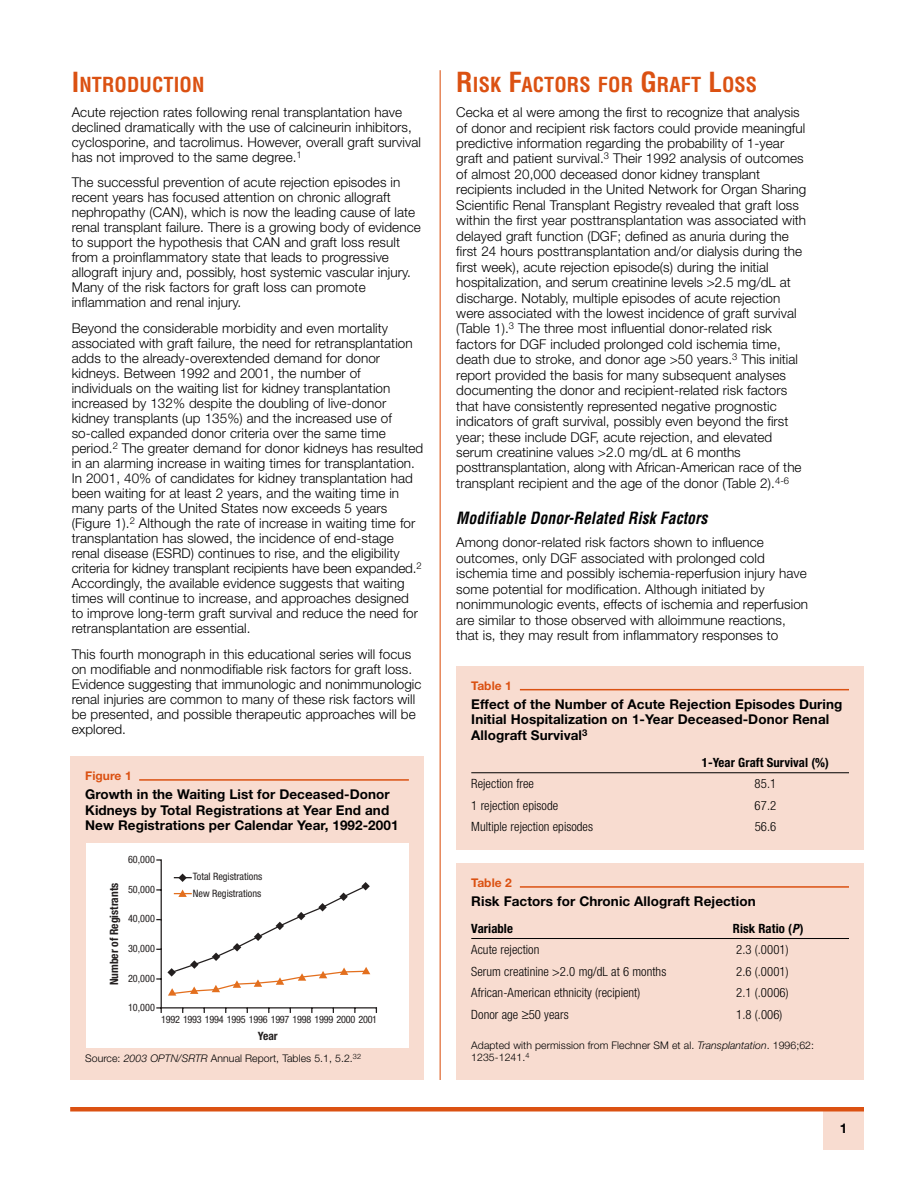
<style>
.page{position:relative;width:918px;height:1188px;background:#fff}
.page>*{position:absolute;margin:0;border:0;box-sizing:border-box;transform-origin:0 0}
.t1{font:700 condensed 20.25px "Helvetica";letter-spacing:.005em;color:#db5112}
.t2{font:italic 700 condensed 16.5px "Helvetica";letter-spacing:.005em;color:#000;scale:.95 1}
.t3{font:300 13.5px/15px "Helvetica Neue";letter-spacing:.005em;color:#000}
.t4{font:700 13.5px/15.8px "Helvetica Neue";letter-spacing:.005em;color:#000}
.t5{font:300 condensed 12.75px "Helvetica Neue";letter-spacing:.005em;color:#000}
.t6{font:700 condensed 12.75px "Helvetica Neue";letter-spacing:.005em;color:#000}
.t7{font:700 12px "Helvetica Neue";letter-spacing:.005em;color:#db5112}
.t8{font:700 condensed 11.55px "Helvetica Neue";color:#231f1f}
.t9{font:300 10.5px/12px "Helvetica Neue";letter-spacing:.005em;color:#000}
.t10{font:condensed 10.2px/16.6px "Helvetica Neue";color:#231f1f}
.t11{font:condensed 10.2px "Helvetica Neue";letter-spacing:-.025em;color:#231f1f}
.s1{font-size:27px}
.s2{font-style:italic}
</style>
<div class="page">
<div style="left:824px;top:1109px;width:40px;height:41px;background:#f8dcd0"></div>
<div style="left:70px;top:1107px;width:794px;height:5px;background:#db5112"></div>
<hr style="left:440px;top:70px;width:1px;height:1010px;background:#db5112">
<div style="left:456px;top:666px;width:408px;height:183px;background:#f8dcd0"></div>
<hr style="left:520px;top:689px;width:329px;height:1px;background:#db5112">
<hr style="left:471px;top:772px;width:378px;height:1px;background:#000">
<div style="left:70px;top:756px;width:354px;height:324px;background:#f8dcd0"></div>
<hr style="left:139px;top:779px;width:270px;height:2px;background:#db5112">
<div style="left:86px;top:844px;width:322px;height:204px;background:#fff"></div>
<svg style="left:156px;top:859px;width:221px;height:154px"></svg>
<div style="left:456px;top:863px;width:408px;height:217px;background:#f8dcd0"></div>
<hr style="left:520px;top:886px;width:329px;height:2px;background:#db5112">
<hr style="left:471px;top:938px;width:378px;height:1px;background:#000">
<h1 class="t1" style="left:72px;top:77px;width:134px"><span class="s1">I</span>NTRODUCTION</h1>
<p class="t3" style="left:72px;top:106px;width:351px">Acute rejection rates following renal transplantation have declined dramatically with the use of calcineurin inhibitors, cyclosporine, and tacrolimus. However, overall graft survival has not improved to the same degree.<sup>1</sup></p>
<p class="t3" style="left:72px;top:176px;width:351px">The successful prevention of acute rejection episodes in recent years has focused attention on chronic allograft nephropathy (CAN), which is now the leading cause of late renal transplant failure. There is a growing body of evidence to support the hypothesis that CAN and graft loss result from a proinflammatory state that leads to progressive allograft injury and, possibly, host systemic vascular injury.<br>Many of the risk factors for graft loss can promote inflammation and renal injury.</p>
<p class="t3" style="left:72px;top:322px;width:353px">Beyond the considerable morbidity and even mortality associated with graft failure, the need for retransplantation adds to the already-overextended demand for donor kidneys. Between 1992 and 2001, the number of individuals on the waiting list for kidney transplantation increased by 132% despite the doubling of live-donor kidney transplants (up 135%) and the increased use of so-called expanded donor criteria over the same time period.<sup>2</sup> The greater demand for donor kidneys has resulted in an alarming increase in waiting times for transplantation.<br>In 2001, 40% of candidates for kidney transplantation had been waiting for at least 2 years, and the waiting time in many parts of the United States now exceeds 5 years (Figure 1).<sup>2</sup> Although the rate of increase in waiting time for transplantation has slowed, the incidence of end-stage renal disease (ESRD) continues to rise, and the eligibility criteria for kidney transplant recipients have been expanded.<sup>2<br></sup>Accordingly, the available evidence suggests that waiting times will continue to increase, and approaches designed to improve long-term graft survival and reduce the need for retransplantation are essential.</p>
<p class="t3" style="left:72px;top:648px;width:351px">This fourth monograph in this educational series will focus on modifiable and nonmodifiable risk factors for graft loss.<br>Evidence suggesting that immunologic and nonimmunologic renal injuries are common to many of these risk factors will be presented, and possible therapeutic approaches will be explored.</p>
<p class="t7" style="left:85px;top:771px;width:48px">Figure 1</p>
<p class="t4" style="left:85px;top:787px;width:315px">Growth in the Waiting List for Deceased-Donor<br>Kidneys by Total Registrations at Year End and<br>New Registrations per Calendar Year, 1992-2001</p>
<p class="t8" style="left:110px;top:985px;width:104px;rotate:-90deg">Number of Registrants</p>
<p class="t10" style="left:128px;top:852px;width:28px">60,000</p>
<p class="t10" style="left:128px;top:882px;width:28px">50,000</p>
<p class="t10" style="left:128px;top:911px;width:28px">40,000</p>
<p class="t10" style="left:128px;top:941px;width:28px">30,000</p>
<p class="t10" style="left:128px;top:971px;width:28px">20,000</p>
<p class="t10" style="left:128px;top:1000px;width:28px">10,000</p>
<p class="t10" style="left:193px;top:869px;width:71px">Total Registrations<br>New Registrations</p>
<p class="t11" style="left:161px;top:1016px;width:218px">1992 1993 1994 1995 1996 1997 1998 1999 2000 2001</p>
<p class="t8" style="left:258px;top:1032px;width:21px">Year</p>
<p class="t9" style="left:85px;top:1053px;width:277px">Source: <span class="s2">2003 OPTN/SRTR</span> Annual Report, Tables 5.1, 5.2.<sup>32</sup></p>
<h1 class="t1" style="left:456px;top:77px;width:302px"><span class="s1">R</span>ISK <span class="s1">F</span>ACTORS FOR <span class="s1">G</span>RAFT <span class="s1">L</span>OSS</h1>
<p class="t3" style="left:456px;top:106px;width:351px;line-height:15.5px">Cecka et al were among the first to recognize that analysis of donor and recipient risk factors could provide meaningful predictive information regarding the probability of 1-year graft and patient survival.<sup>3</sup> Their 1992 analysis of outcomes of almost 20,000 deceased donor kidney transplant recipients included in the United Network for Organ Sharing Scientific Renal Transplant Registry revealed that graft loss within the first year posttransplantation was associated with delayed graft function (DGF; defined as anuria during the first 24 hours posttransplantation and/or dialysis during the first week), acute rejection episode(s) during the initial hospitalization, and serum creatinine levels &gt;2.5 mg/dL at discharge. Notably, multiple episodes of acute rejection were associated with the lowest incidence of graft survival (Table 1).<sup>3</sup> The three most influential donor-related risk factors for DGF included prolonged cold ischemia time, death due to stroke, and donor age &gt;50 years.<sup>3</sup> This initial report provided the basis for many subsequent analyses documenting the donor and recipient-related risk factors that have consistently represented negative prognostic indicators of graft survival, possibly even beyond the first year; these include DGF, acute rejection, and elevated serum creatinine values &gt;2.0 mg/dL at 6 months posttransplantation, along with African-American race of the transplant recipient and the age of the donor (Table 2).<sup>4-6</sup></p>
<p class="t2" style="left:456px;top:512px;width:266px">Modifiable Donor-Related Risk Factors</p>
<p class="t3" style="left:456px;top:536px;width:353px;line-height:15.5px">Among donor-related risk factors shown to influence outcomes, only DGF associated with prolonged cold ischemia time and possibly ischemia-reperfusion injury have some potential for modification. Although initiated by nonimmunologic events, effects of ischemia and reperfusion are similar to those observed with alloimmune reactions, that is, they may result from inflammatory responses to</p>
<p class="t7" style="left:471px;top:681px;width:42px">Table 1</p>
<p class="t4" style="left:471px;top:697px;width:373px">Effect of the Number of Acute Rejection Episodes During<br>Initial Hospitalization on 1-Year Deceased-Donor Renal<br>Allograft Survival<sup>3</sup></p>
<p class="t6" style="left:702px;top:758px;width:128px">1-Year Graft Survival (%)</p>
<p class="t5" style="left:471px;top:779px;width:64px">Rejection free</p>
<p class="t5" style="left:755px;top:779px;width:23px">85.1</p>
<p class="t5" style="left:471px;top:801px;width:88px">1 rejection episode</p>
<p class="t5" style="left:755px;top:801px;width:23px">67.2</p>
<p class="t5" style="left:471px;top:822px;width:123px">Multiple rejection episodes</p>
<p class="t5" style="left:755px;top:822px;width:23px">56.6</p>
<p class="t7" style="left:471px;top:878px;width:42px">Table 2</p>
<p class="t4" style="left:471px;top:894px;width:286px">Risk Factors for Chronic Allograft Rejection</p>
<p class="t6" style="left:471px;top:924px;width:43px">Variable</p>
<p class="t6" style="left:733px;top:924px;width:72px">Risk Ratio (<span class="s2">P</span>)</p>
<p class="t5" style="left:471px;top:945px;width:70px">Acute rejection</p>
<p class="t5" style="left:736px;top:945px;width:54px">2.3 (.0001)</p>
<p class="t5" style="left:471px;top:967px;width:197px">Serum creatinine &gt;2.0 mg/dL at 6 months</p>
<p class="t5" style="left:736px;top:967px;width:54px">2.6 (.0001)</p>
<p class="t5" style="left:471px;top:988px;width:170px">African-American ethnicity (recipient)</p>
<p class="t5" style="left:736px;top:988px;width:54px">2.1 (.0006)</p>
<p class="t5" style="left:471px;top:1010px;width:99px">Donor age ≥50 years</p>
<p class="t5" style="left:736px;top:1010px;width:48px">1.8 (.006)</p>
<p class="t9" style="left:471px;top:1040px;width:344px">Adapted with permission from Flechner SM et al. <span class="s2">Transplantation</span>. 1996;62:<br>1235-1241.<sup>4</sup></p>
<p class="t4" style="left:840px;top:1122px;width:9px">1</p>
</div>
